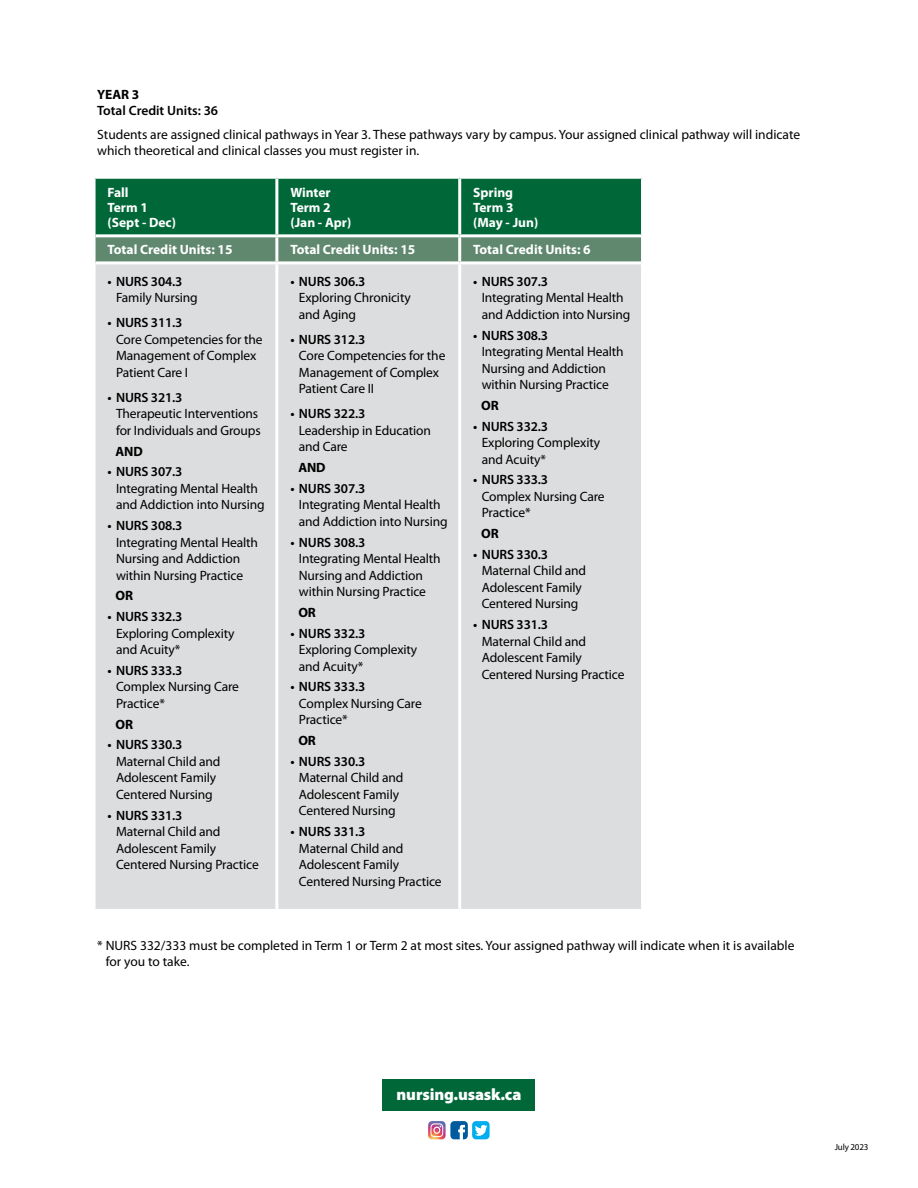
<style>
.page{position:relative;width:918px;height:1188px;background:#fff}
.page>*{position:absolute;margin:0;border:0;box-sizing:border-box;transform-origin:0 0}
.t1{font:900 16.5px "Myriad Pro";letter-spacing:-.01em;color:#fff}
.t2{font:13.5px/16.5px "Myriad Pro";letter-spacing:-.01em;color:#000}
.Key_characteristics{font:700 13.5px "Myriad Pro";color:#fff}
.t3{font:600 13.5px/16.5px "Myriad Pro";color:#000}
.t4{font:700 13.5px "Myriad Pro";letter-spacing:-.01em;color:#000}
.t5{font:9px "Myriad Pro";letter-spacing:-.02em;color:#000}
.s1{font-weight:700}
.s2{font-weight:600}
</style>
<div class="page">
<div style="left:383px;top:1079px;width:152px;height:32px;background:#006838"></div>
<svg style="left:428px;top:1121px;width:40px;height:18px"></svg>
<div style="left:472px;top:1121px;width:18px;height:18px;background:#00aeef;border-radius:4px"></div>
<svg style="left:475px;top:1125px;width:12px;height:11px"></svg>
<svg style="left:96px;top:179px;width:545px;height:82px;background:#1e7249"></svg>
<div style="left:96px;top:264px;width:545px;height:645px;background:#dcddde"></div>
<hr style="left:96px;top:234px;width:181px;height:3px;background:#fff">
<hr style="left:277px;top:234px;width:183px;height:3px;background:#fff">
<hr style="left:460px;top:234px;width:181px;height:3px;background:#fff">
<hr style="left:275px;top:179px;width:3px;height:55px;background:#fff">
<hr style="left:458px;top:179px;width:3px;height:55px;background:#fff">
<hr style="left:275px;top:237px;width:3px;height:24px;background:#fff">
<hr style="left:458px;top:237px;width:3px;height:24px;background:#fff">
<hr style="left:275px;top:264px;width:3px;height:645px;background:#fff">
<hr style="left:458px;top:264px;width:3px;height:645px;background:#fff">
<p class="t3" style="left:97px;top:86px;width:122px"><span class="s1">YEAR 3<br></span>Total Credit Units: 36</p>
<p class="t2" style="left:97px;top:126px;width:704px">Students are assigned clinical pathways in Year 3. These pathways vary by campus. Your assigned clinical pathway will indicate which theoretical and clinical classes you must register in.</p>
<p class="Key_characteristics" style="left:108px;top:185px;width:23px">Fall</p>
<p class="Key_characteristics" style="left:108px;top:200px;width:42px">Term 1</p>
<p class="Key_characteristics" style="left:108px;top:215px;width:70px">(Sept - Dec)</p>
<p class="Key_characteristics" style="left:290px;top:185px;width:42px">Winter</p>
<p class="Key_characteristics" style="left:290px;top:200px;width:42px">Term 2</p>
<p class="Key_characteristics" style="left:290px;top:215px;width:62px">(Jan - Apr)</p>
<p class="Key_characteristics" style="left:473px;top:185px;width:42px">Spring</p>
<p class="Key_characteristics" style="left:473px;top:200px;width:42px">Term 3</p>
<p class="Key_characteristics" style="left:473px;top:215px;width:67px">(May - Jun)</p>
<p class="Key_characteristics" style="left:108px;top:242px;width:127px">Total Credit Units: 15</p>
<p class="Key_characteristics" style="left:290px;top:242px;width:127px">Total Credit Units: 15</p>
<p class="Key_characteristics" style="left:473px;top:242px;width:119px">Total Credit Units: 6</p>
<p class="t2" style="left:116px;top:273px;width:83px;text-indent:-9px"><span class="s2">• NURS 304.3<br></span>Family Nursing</p>
<p class="t2" style="left:116px;top:315px;width:148px;text-indent:-9px"><span class="s2">• NURS 311.3<br></span>Core Competencies for the<br>Management of Complex<br>Patient Care I</p>
<p class="t2" style="left:116px;top:389px;width:146px;text-indent:-9px"><span class="s2">• NURS 321.3<br></span>Therapeutic Interventions for Individuals and Groups</p>
<p class="t4" style="left:116px;top:443px;width:29px">AND</p>
<p class="t2" style="left:116px;top:464px;width:150px;text-indent:-9px"><span class="s2">• NURS 307.3<br></span>Integrating Mental Health and Addiction into Nursing</p>
<p class="t2" style="left:116px;top:518px;width:143px;text-indent:-9px"><span class="s2">• NURS 308.3<br></span>Integrating Mental Health<br>Nursing and Addiction within Nursing Practice</p>
<p class="t4" style="left:116px;top:588px;width:19px">OR</p>
<p class="t2" style="left:116px;top:609px;width:120px;text-indent:-9px"><span class="s2">• NURS 332.3<br></span>Exploring Complexity and Acuity*</p>
<p class="t2" style="left:116px;top:662px;width:124px;text-indent:-9px"><span class="s2">• NURS 333.3<br></span>Complex Nursing Care<br>Practice*</p>
<p class="t4" style="left:116px;top:716px;width:19px">OR</p>
<p class="t2" style="left:116px;top:737px;width:106px;text-indent:-9px"><span class="s2">• NURS 330.3<br></span>Maternal Child and<br>Adolescent Family<br>Centered Nursing</p>
<p class="t2" style="left:116px;top:807px;width:144px;text-indent:-9px"><span class="s2">• NURS 331.3<br></span>Maternal Child and<br>Adolescent Family<br>Centered Nursing Practice</p>
<p class="t2" style="left:299px;top:273px;width:113px;text-indent:-9px"><span class="s2">• NURS 306.3<br></span>Exploring Chronicity and Aging</p>
<p class="t2" style="left:299px;top:331px;width:148px;text-indent:-9px"><span class="s2">• NURS 312.3<br></span>Core Competencies for the<br>Management of Complex<br>Patient Care II</p>
<p class="t2" style="left:299px;top:406px;width:134px;text-indent:-9px"><span class="s2">• NURS 322.3<br></span>Leadership in Education and Care</p>
<p class="t4" style="left:298px;top:460px;width:29px">AND</p>
<p class="t2" style="left:299px;top:480px;width:150px;text-indent:-9px"><span class="s2">• NURS 307.3<br></span>Integrating Mental Health and Addiction into Nursing</p>
<p class="t2" style="left:299px;top:534px;width:143px;text-indent:-9px"><span class="s2">• NURS 308.3<br></span>Integrating Mental Health<br>Nursing and Addiction within Nursing Practice</p>
<p class="t4" style="left:298px;top:605px;width:19px">OR</p>
<p class="t2" style="left:299px;top:625px;width:120px;text-indent:-9px"><span class="s2">• NURS 332.3<br></span>Exploring Complexity and Acuity*</p>
<p class="t2" style="left:299px;top:679px;width:124px;text-indent:-9px"><span class="s2">• NURS 333.3<br></span>Complex Nursing Care<br>Practice*</p>
<p class="t4" style="left:298px;top:733px;width:19px">OR</p>
<p class="t2" style="left:299px;top:753px;width:106px;text-indent:-9px"><span class="s2">• NURS 330.3<br></span>Maternal Child and<br>Adolescent Family<br>Centered Nursing</p>
<p class="t2" style="left:299px;top:824px;width:144px;text-indent:-9px"><span class="s2">• NURS 331.3<br></span>Maternal Child and<br>Adolescent Family<br>Centered Nursing Practice</p>
<p class="t2" style="left:482px;top:273px;width:150px;text-indent:-9px"><span class="s2">• NURS 307.3<br></span>Integrating Mental Health and Addiction into Nursing</p>
<p class="t2" style="left:482px;top:327px;width:143px;text-indent:-9px"><span class="s2">• NURS 308.3<br></span>Integrating Mental Health<br>Nursing and Addiction within Nursing Practice</p>
<p class="t4" style="left:481px;top:398px;width:19px">OR</p>
<p class="t2" style="left:482px;top:418px;width:120px;text-indent:-9px"><span class="s2">• NURS 332.3<br></span>Exploring Complexity and Acuity*</p>
<p class="t2" style="left:482px;top:472px;width:124px;text-indent:-9px"><span class="s2">• NURS 333.3<br></span>Complex Nursing Care<br>Practice*</p>
<p class="t4" style="left:481px;top:526px;width:19px">OR</p>
<p class="t2" style="left:482px;top:546px;width:106px;text-indent:-9px"><span class="s2">• NURS 330.3<br></span>Maternal Child and<br>Adolescent Family<br>Centered Nursing</p>
<p class="t2" style="left:482px;top:617px;width:144px;text-indent:-9px"><span class="s2">• NURS 331.3<br></span>Maternal Child and<br>Adolescent Family<br>Centered Nursing Practice</p>
<p class="t2" style="left:106px;top:937px;width:690px;text-indent:-9px">* NURS 332/333 must be completed in Term 1 or Term 2 at most sites. Your assigned pathway will indicate when it is available for you to take.</p>
<p class="t1" style="left:397px;top:1085px;width:126px">nursing.usask.ca</p>
<p class="t5" style="left:835px;top:1142px;width:35px">July 2023</p>
</div>
